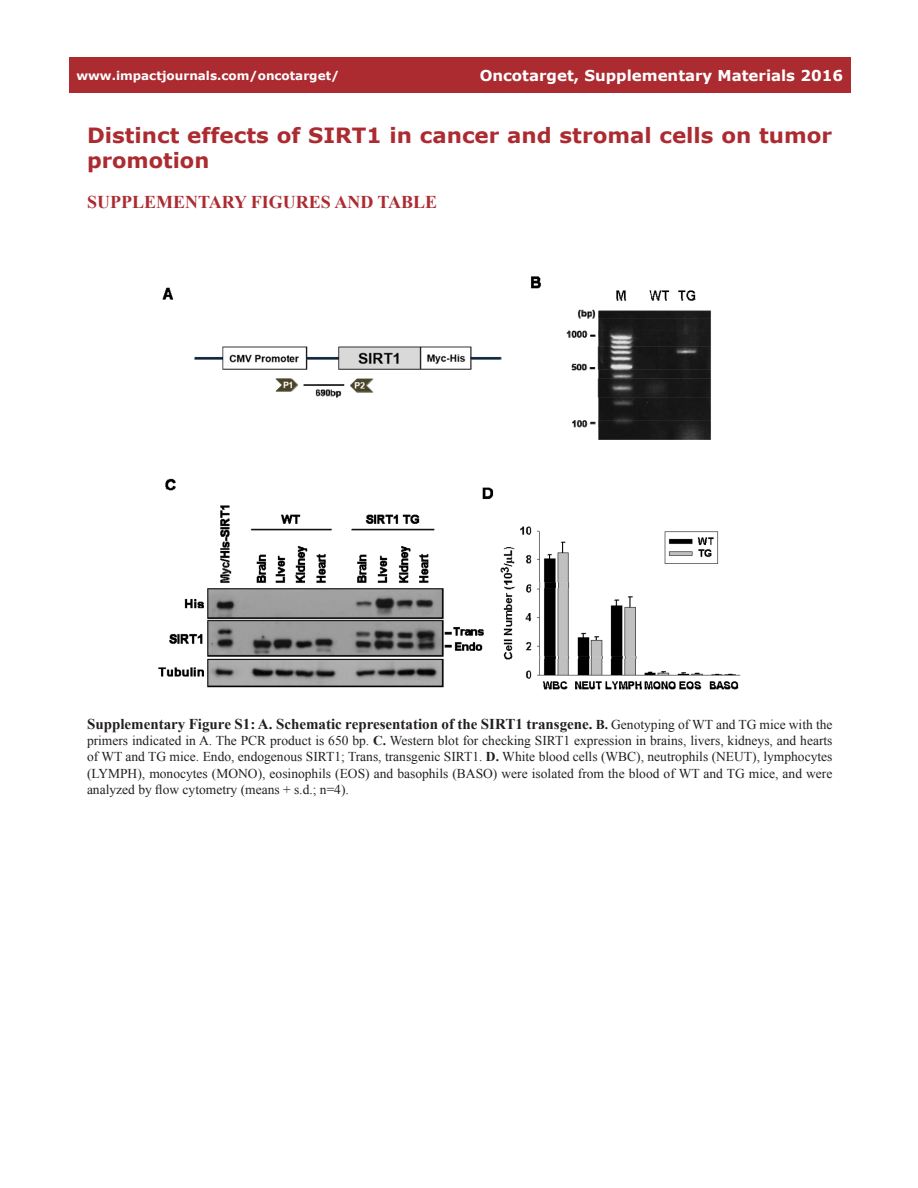
<style>
.page{position:relative;width:918px;height:1188px;background:#fff}
.page>*{position:absolute;margin:0;border:0;box-sizing:border-box;transform-origin:0 0}
.t1{font:700 21px/25.2px "Verdana";color:#ac2b31}
.Heading{font:700 18px "Times New Roman";color:#ac2b31}
.t2{font:700 15px "Times New Roman";color:#231f20}
.t3{font:700 15px "Verdana";color:#fff}
.t4{font:13.5px/16.2px "Times New Roman";color:#231f20;text-align:justify}
.t5{font:700 12px "Verdana";color:#fff}
.s1{font-size:13.5px}
.s2{font-weight:400;font-size:13.5px}
.s3{font-weight:700}
</style>
<div class="page">
<div style="left:69px;top:57px;width:781px;height:36px;background:#ac2b31"></div>
<img style="left:158px;top:276px;width:583px;height:414px">
<p class="t5" style="left:76px;top:67px;width:264px">www.impactjournals.com/oncotarget/</p>
<p class="t3" style="left:480px;top:65px;width:365px">Oncotarget, Supplementary Materials 2016</p>
<p class="t1" style="left:87px;top:122px;width:747px">Distinct effects of SIRT1 in cancer and stromal cells on tumor promotion</p>
<p class="Heading" style="left:87px;top:189px;width:352px">SUPPLEMENTARY FIGURES AND TABLE</p>
<p class="t2" style="left:87px;top:714px;width:747px">Supplementary Figure S1: A. Schematic representation of the SIRT1 transgene. <span class="s1">B.</span> <span class="s2">Genotyping of WT and TG mice with the</span></p>
<p class="t4" style="left:87px;top:732px;width:747px">primers indicated in A. The PCR product is 650 bp. <span class="s3">C.</span> Western blot for checking SIRT1 expression in brains, livers, kidneys, and hearts of WT and TG mice. Endo, endogenous SIRT1; Trans, transgenic SIRT1. <span class="s3">D.</span> White blood cells (WBC), neutrophils (NEUT), lymphocytes (LYMPH), monocytes (MONO), eosinophils (EOS) and basophils (BASO) were isolated from the blood of WT and TG mice, and were analyzed by flow cytometry (means + s.d.; n=4).</p>
</div>
